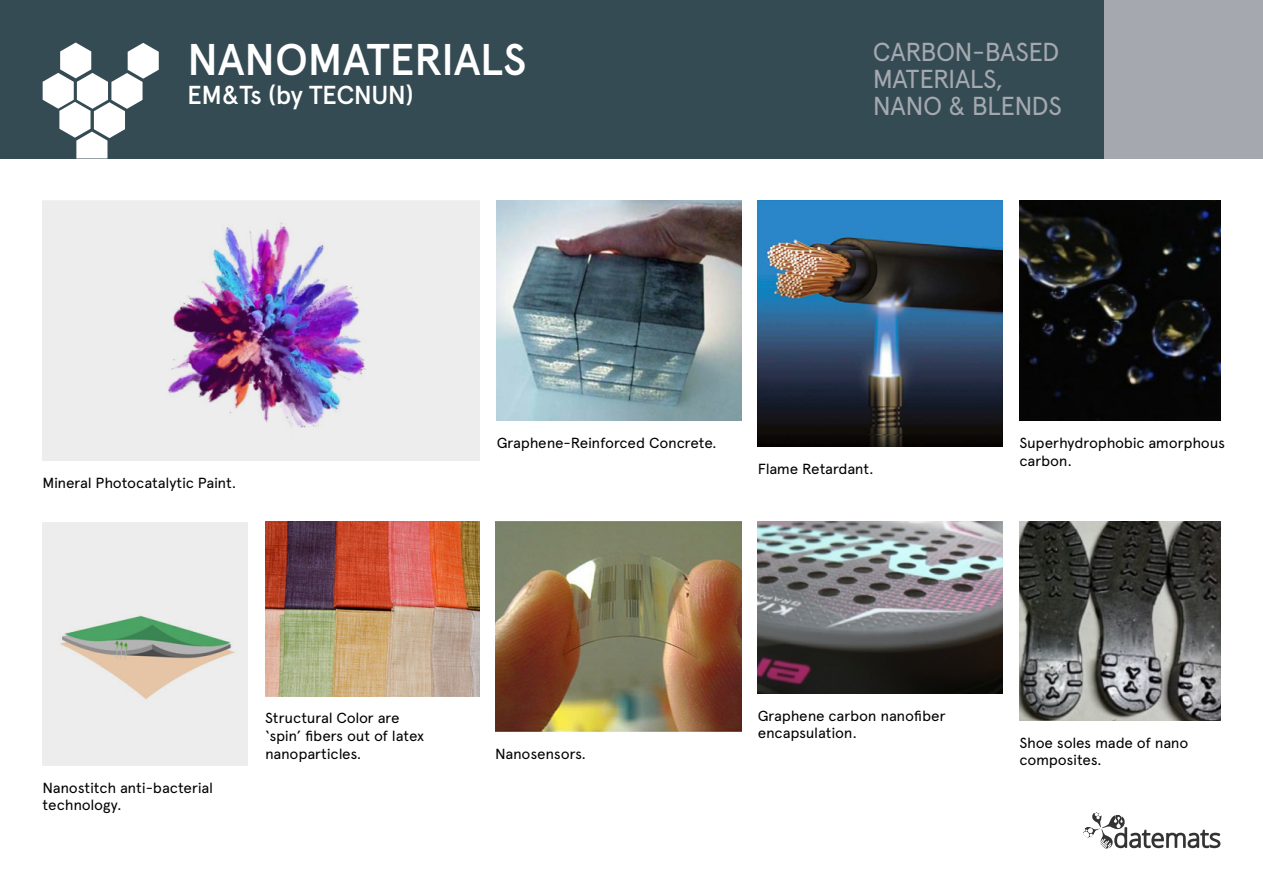
<style>
.page{position:relative;width:1263px;height:893px;background:#fff}
.page>*{position:absolute;margin:0;border:0;box-sizing:border-box;transform-origin:0 0}
.t1{font:500 44.4px "Apercu";letter-spacing:-.015em;color:#fff}
.t2{font:25.95px/27px "Apercu";letter-spacing:-.02em;color:#a5a9af}
.t3{font:500 25.95px "Apercu";letter-spacing:-.025em;color:#fff}
.t4{font:14.55px/17.5px "Apercu";letter-spacing:-.02em;color:#000;scale:1.04 1}
</style>
<div class="page">
<div style="left:0;top:0;width:1263px;height:158px;background:#354b54"></div>
<svg style="left:43px;top:43px;width:116px;height:115px"></svg>
<svg style="left:1083px;top:812px;width:137px;height:37px"></svg>
<img style="left:1019px;top:201px;width:201px;height:220px">
<img style="left:265px;top:522px;width:215px;height:174px">
<img style="left:758px;top:522px;width:244px;height:172px">
<img style="left:1019px;top:522px;width:201px;height:198px">
<img style="left:495px;top:522px;width:246px;height:210px">
<img style="left:43px;top:201px;width:437px;height:260px">
<div style="left:43px;top:522px;width:205px;height:243px;background:#ededed"></div>
<img style="left:60px;top:615px;width:175px;height:84px">
<img style="left:497px;top:201px;width:244px;height:220px">
<img style="left:758px;top:201px;width:244px;height:245px">
<div style="left:1104px;top:0;width:159px;height:158px;background:#a5a9af"></div>
<h1 class="t1" style="left:187px;top:33px;width:341px">NANOMATERIALS</h1>
<h2 class="t3" style="left:187px;top:79px;width:228px">EM&amp;Ts (by TECNUN)</h2>
<h2 class="t2" style="left:873px;top:38px;width:191px">CARBON-BASED<br>MATERIALS,<br>NANO &amp; BLENDS</h2>
<p class="t4" style="left:43px;top:474px;width:188px">Mineral Photocatalytic Paint.</p>
<p class="t4" style="left:497px;top:434px;width:213px">Graphene-Reinforced Concrete.</p>
<p class="t4" style="left:758px;top:460px;width:113px">Flame Retardant.</p>
<p class="t4" style="left:1019px;top:434px;width:199px">Superhydrophobic amorphous carbon.</p>
<p class="t4" style="left:43px;top:779px;width:165px">Nanostitch anti-bacterial technology.</p>
<p class="t4" style="left:265px;top:709px;width:155px">Structural Color are ‘spin’ fibers out of latex nanoparticles.</p>
<p class="t4" style="left:495px;top:745px;width:89px">Nanosensors.</p>
<p class="t4" style="left:758px;top:707px;width:182px">Graphene carbon nanofiber encapsulation.</p>
<p class="t4" style="left:1019px;top:734px;width:164px">Shoe soles made of nano composites.</p>
</div>
